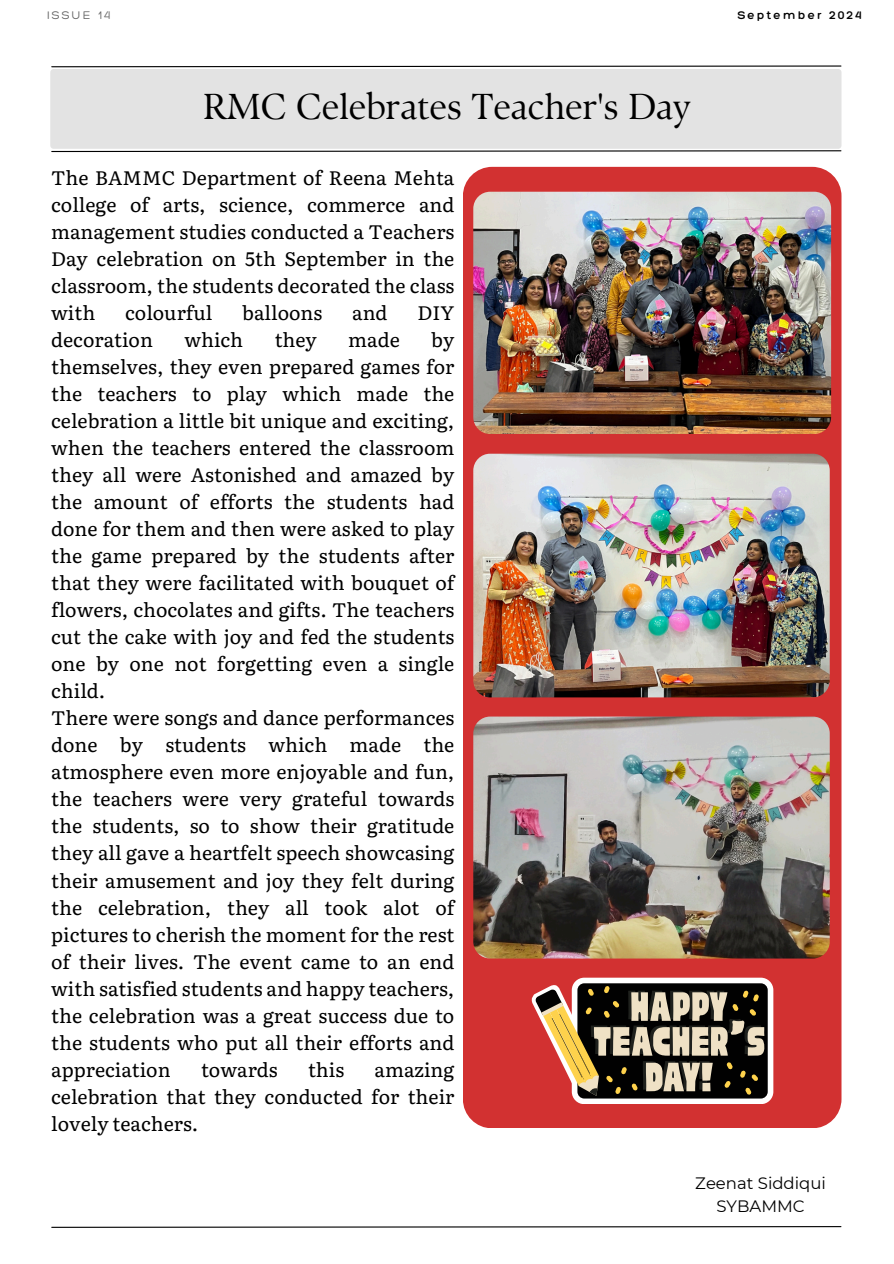
<style>
.page{position:relative;width:894px;height:1264px;background:#fff}
.page>*{position:absolute;margin:0;border:0;box-sizing:border-box;transform-origin:0 0}
.t1{font:36px "TY Serif D";color:#000}
.t2{font:19.5px/27px "Literata";color:#000;text-align:justify}
.t3{font:16.5px/22.5px "Montserrat";color:#000;text-align:center}
.t4{font:300 12px "Hero";letter-spacing:.18em;color:#010101}
.t5{font:300 12px "Hero";letter-spacing:.18em;color:#666}
</style>
<div class="page">
<div style="left:50px;top:69px;width:791px;height:80px;background:#e3e3e3;border-radius:3px"></div>
<svg style="left:51px;top:150px;width:790px;height:3px"></svg>
<svg style="left:51px;top:65px;width:790px;height:3px"></svg>
<svg style="left:51px;top:1226px;width:790px;height:2px"></svg>
<div style="left:462px;top:167px;width:379px;height:960px;background:#d23131;border-radius:29px"></div>
<img style="left:473px;top:192px;width:357px;height:241px;border-radius:17px">
<img style="left:473px;top:453px;width:356px;height:244px;border-radius:17px">
<img style="left:473px;top:716px;width:356px;height:242px">
<svg style="left:531px;top:977px;width:242px;height:126px"></svg>
<p class="t5" style="left:47px;top:7px;width:65px">ISSUE 14</p>
<p class="t4" style="left:737px;top:7px;width:125px">September 2024</p>
<h2 class="t1" style="left:203px;top:85px;width:489px">RMC Celebrates Teacher's Day</h2>
<p class="t2" style="left:51px;top:163px;width:404px">The BAMMC Department of Reena Mehta college of arts, science, commerce and management studies conducted a Teachers Day celebration on 5th September in the classroom, the students decorated the class with</p>
<p class="t2" style="left:125px;top:298px;width:89px">colourful</p>
<p class="t2" style="left:242px;top:298px;width:81px">balloons</p>
<p class="t2" style="left:352px;top:298px;width:37px">and</p>
<p class="t2" style="left:417px;top:298px;width:38px">DIY</p>
<p class="t2" style="left:51px;top:325px;width:103px">decoration</p>
<p class="t2" style="left:184px;top:325px;width:60px">which</p>
<p class="t2" style="left:274px;top:325px;width:44px">they</p>
<p class="t2" style="left:348px;top:325px;width:53px">made</p>
<p class="t2" style="left:51px;top:325px;width:404px;text-align:left;text-indent:380px">by themselves, they even prepared games for the teachers to play which made the celebration a little bit unique and exciting, when the teachers entered the classroom they all were Astonished and amazed by the amount of efforts the students had done for them and then were asked to play the game prepared by the students after that they were facilitated with bouquet of flowers, chocolates and gifts. The teachers cut the cake with joy and fed the students one by one not forgetting even a single child.<br>There were songs and dance performances done by students which made the atmosphere even more enjoyable and fun, the teachers were very grateful towards the students, so to show their gratitude they all gave a heartfelt speech showcasing their amusement and joy they felt during the celebration, they all took alot of pictures to cherish the moment for the rest of their lives. The event came to an end with satisfied students and happy teachers, the celebration was a great success due to the students who put all their efforts and appreciation</p>
<p class="t2" style="left:201px;top:1054px;width:78px">towards</p>
<p class="t2" style="left:308px;top:1054px;width:38px">this</p>
<p class="t2" style="left:51px;top:1054px;width:404px;text-indent:323px">amazing celebration that they conducted for their lovely teachers.</p>
<p class="t3" style="left:695px;top:1172px;width:132px">Zeenat Siddiqui<br>SYBAMMC</p>
</div>
